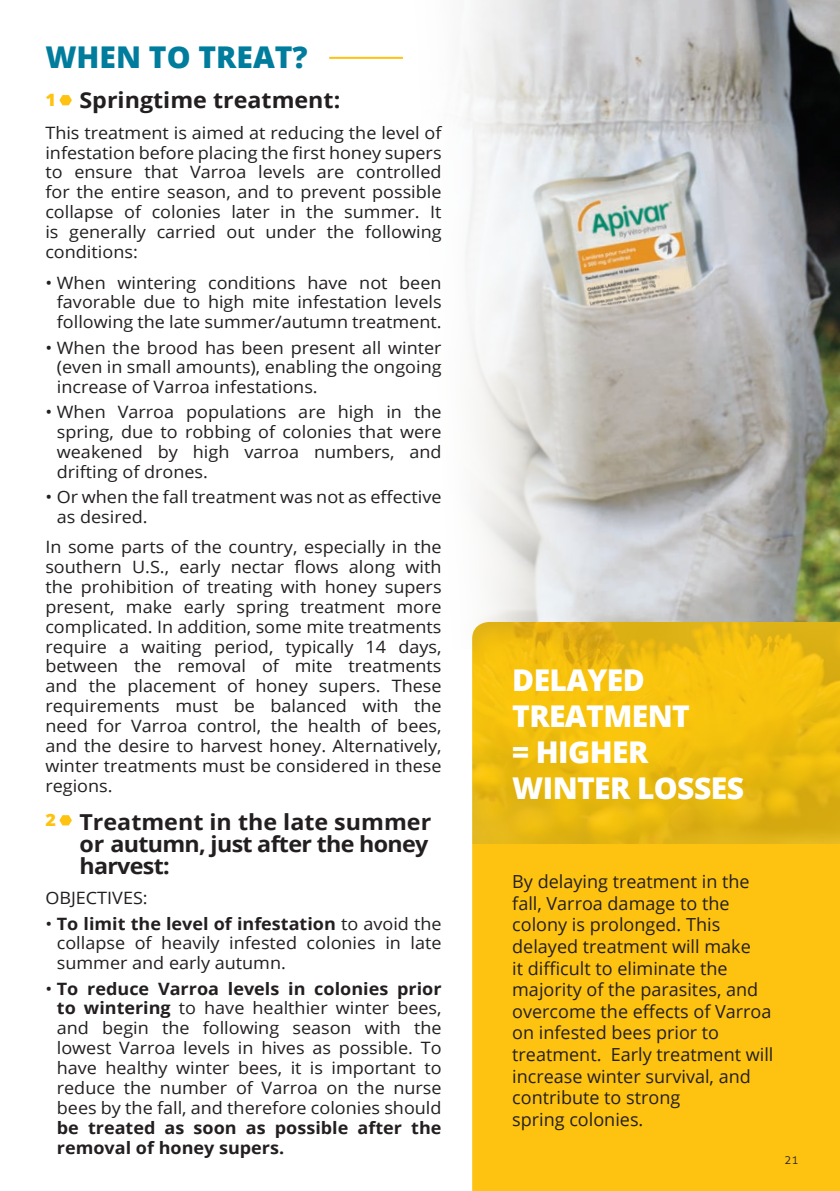
<style>
.page{position:relative;width:840px;height:1191px;background:#fff}
.page>*{position:absolute;margin:0;border:0;box-sizing:border-box;transform-origin:0 0}
.t1{font:800 30px/36px "Open Sans";letter-spacing:-.02em;color:#fff}
.t2{font:800 30px "Open Sans";color:#007c9d}
.t3{font:700 22px/22px "Open Sans";letter-spacing:-.03em;color:#231f20;scale:1.06 1}
.t4{font:700 22px "Open Sans";color:#231f20;scale:1.06 1}
.t5{font:18px/21.6px "Open Sans";color:#231f20}
.t6{font:17px/19.8px "Open Sans";color:#231f20;text-align:justify;scale:1.06 1}
.t7{font:800 17px "Open Sans";color:#fec210;scale:1.06 1}
.t8{font:300 12px "Aller";color:#231f20}
.s1{font-weight:700}
</style>
<div class="page">
<img style="left:396px;top:0;width:443px;height:622px">
<div style="left:472px;top:843px;width:367px;height:348px;background:#fec210"></div>
<img style="left:472px;top:622px;width:367px;height:221px">
<hr style="left:329px;top:57px;width:74px;height:2px;background:#fec210">
<svg style="left:59px;top:95px;width:13px;height:11px"></svg>
<svg style="left:59px;top:815px;width:13px;height:11px"></svg>
<p class="t2" style="left:45px;top:35px;width:264px">WHEN TO TREAT?</p>
<p class="t4" style="left:79px;top:85px;width:247px">Springtime treatment:</p>
<p class="t6" style="left:45px;top:122px;width:375px">This treatment is aimed at reducing the level of infestation before placing the first honey supers to ensure that Varroa levels are controlled for the entire season, and to prevent possible collapse of colonies later in the summer. It is generally carried out under the following conditions:</p>
<p class="t6" style="left:57px;top:272px;width:364px;text-indent:-11px">• When wintering conditions have not been favorable due to high mite infestation levels following the late summer/autumn treatment.</p>
<p class="t6" style="left:57px;top:337px;width:364px;text-indent:-11px">• When the brood has been present all winter (even in small amounts), enabling the ongoing increase of Varroa infestations.</p>
<p class="t6" style="left:57px;top:402px;width:364px;text-indent:-11px">• When Varroa populations are high in the spring, due to robbing of colonies that were weakened by high varroa numbers, and drifting of drones.</p>
<p class="t6" style="left:57px;top:487px;width:364px;text-indent:-11px">• Or when the fall treatment was not as effective as desired.</p>
<p class="t6" style="left:45px;top:536px;width:375px">In some parts of the country, especially in the southern U.S., early nectar flows along with the prohibition of treating with honey supers present, make early spring treatment more complicated. In addition, some mite treatments require a waiting period, typically 14 days, between the removal of mite treatments and the placement of honey supers. These requirements must be balanced with the need for Varroa control, the health of bees, and the desire to harvest honey. Alternatively, winter treatments must be considered in these regions.</p>
<p class="t3" style="left:79px;top:810px;width:333px">Treatment in the late summer or autumn, just after the honey harvest:</p>
<p class="t6" style="left:45px;top:887px;width:98px">OBJECTIVES:</p>
<p class="t6" style="left:57px;top:913px;width:364px;text-indent:-11px">• <span class="s1">To limit the level of infestation</span> to avoid the collapse of heavily infested colonies in late summer and early autumn.</p>
<p class="t6" style="left:57px;top:978px;width:364px;text-indent:-11px">• <span class="s1">To reduce Varroa levels in colonies prior to wintering</span> to have healthier winter bees, and begin the following season with the lowest Varroa levels in hives as possible. To have healthy winter bees, it is important to reduce the number of Varroa on the nurse bees by the fall, and therefore colonies should <span class="s1">be treated as soon as possible after the removal of honey supers.</span></p>
<p class="t7" style="left:45px;top:87px;width:11px">1</p>
<p class="t7" style="left:45px;top:806px;width:11px">2</p>
<p class="t1" style="left:512px;top:661px;width:179px">DELAYED<br>TREATMENT</p>
<p class="t1" style="left:512px;top:733px;width:137px">= HIGHER</p>
<p class="t1" style="left:512px;top:769px;width:233px">WINTER LOSSES</p>
<p class="t5" style="left:512px;top:870px;width:262px">By delaying treatment in the fall, Varroa damage to the colony is prolonged. This delayed treatment will make<br>it difficult to eliminate the majority of the parasites, and overcome the effects of Varroa on infested bees prior to treatment. Early treatment will increase winter survival, and contribute to strong<br>spring colonies.</p>
<p class="t8" style="left:783px;top:1152px;width:16px">21</p>
</div>
